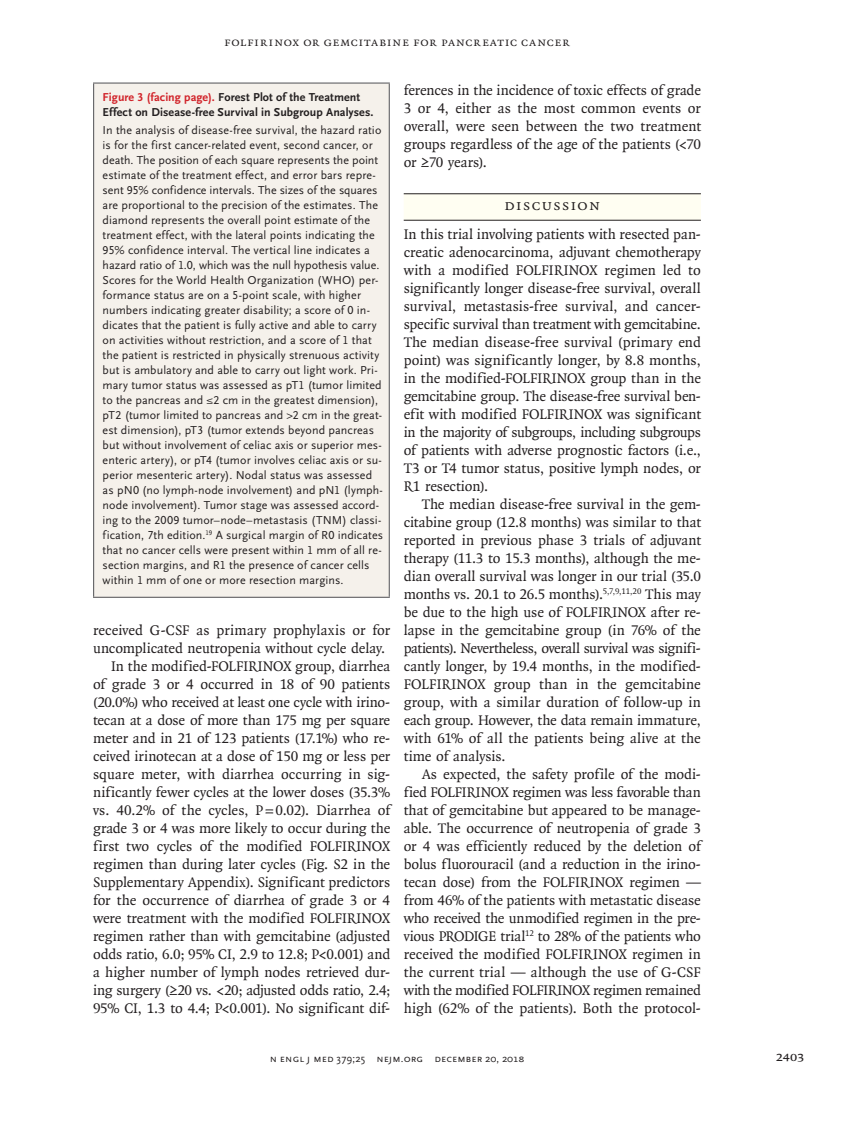
<style>
.page{position:relative;width:851px;height:1134px;background:#fff}
.page>*{position:absolute;margin:0;border:0;box-sizing:border-box;transform-origin:0 0}
.t1{font:15.75px "OTNEJM Quadraat Small Cap";letter-spacing:.075em;color:#231f20}
.t2{font:15px/18px "OTNEJM Quadraat";letter-spacing:-.005em;color:#231f20;text-align:justify}
.t3{font:15px "OTNEJM Quadraat";letter-spacing:.015em;color:#231f20}
.t4{font:14.25px "OTNEJM Quadraat Cap";color:#231f20}
.t5{font:12.75px "OTNEJM Quadraat Small Cap";letter-spacing:.04em;color:#231f20}
.t6{font:12px/15px "OTNEJM Scala Sans LF";letter-spacing:.01em;color:#231f20}
.t7{font:700 12px/15px "OTNEJM Scala Sans LF";letter-spacing:.005em;color:#231f20}
.t8{font:10.8px "OTNEJM Scala Sans LF Cap";letter-spacing:.01em;color:#231f20}
.s1{color:#d1232a}
.s2{font-family:"OTNEJM Scala Sans OSF"}
.s3{font-family:"OTNEJM Scala Sans LF Small Cap"}
</style>
<div class="page">
<div style="left:404px;top:194px;width:296px;height:26px;background:#fffef2"></div>
<hr style="left:404px;top:193px;width:296px;height:1px;background:#231f20">
<hr style="left:404px;top:220px;width:296px;height:1px;background:#231f20">
<div style="left:94px;top:83px;width:295px;height:514px;background:#f5f1eb"></div>
<hr style="left:93px;top:82px;width:297px;height:2px;background:#636366">
<hr style="left:93px;top:84px;width:1px;height:513px;background:#636366">
<hr style="left:388px;top:84px;width:2px;height:513px;background:#636366">
<hr style="left:93px;top:597px;width:297px;height:1px;background:#636366">
<p class="t5" style="left:224px;top:35px;width:347px">FOLFIRINOX or Gemcitabine for Pancreatic Cancer</p>
<p class="t7" style="left:103px;top:90px;width:272px"><span class="s1">Figure 3 (facing page).</span> Forest Plot of the Treatment<br>Effect on Disease-free Survival in Subgroup Analyses.</p>
<p class="t6" style="left:103px;top:123px;width:282px">In the analysis of disease-free survival, the hazard ratio is for the first cancer-related event, second cancer, or death. The position of each square represents the point estimate of the treatment effect, and error bars repre&shy;sent 95% confidence intervals. The sizes of the squares are proportional to the precision of the estimates. The diamond represents the overall point estimate of the treatment effect, with the lateral points indicating the 95% confidence interval. The vertical line indicates a hazard ratio of 1.0, which was the null hypothesis value.<br>Scores for the World Health Organization (WHO) per&shy;formance status are on a 5-point scale, with higher numbers indicating greater disability; a score of 0 in&shy;dicates that the patient is fully active and able to carry on activities without restriction, and a score of 1 that the patient is restricted in physically strenuous activity but is ambulatory and able to carry out light work. Pri&shy;mary tumor status was assessed as pT1 (tumor limited to the pancreas and ≤2 cm in the greatest dimension), pT2 (tumor limited to pancreas and &gt;2 cm in the great&shy;est dimension), pT3 (tumor extends beyond pancreas but without involvement of celiac axis or superior mes&shy;enteric artery), or pT4 (tumor involves celiac axis or su&shy;perior mesenteric artery). Nodal status was assessed as pN0 (no lymph-node involvement) and pN1 (lymph&shy;node involvement). Tumor stage was assessed accord&shy;ing to the 2009 tumor–node–metastasis (TNM) classi&shy;fication, 7th edition.<sup>19</sup> A surgical margin of R0 indicates that no cancer cells were present within 1 mm of all re&shy;section margins, and R1 the presence of cancer cells within 1 mm of one or more resection margins.</p>
<p class="t2" style="left:93px;top:621px;width:299px">received G-CSF as primary prophylaxis or for</p>
<p class="t2" style="left:93px;top:639px;width:294px">uncomplicated neutropenia without cycle delay.</p>
<p class="t2" style="left:111px;top:657px;width:280px">In the modified-FOLFIRINOX group, diarrhea</p>
<p class="t2" style="left:93px;top:675px;width:298px">of grade 3 or 4 occurred in 18 of 90 patients</p>
<p class="t2" style="left:93px;top:693px;width:298px">(20.0%) who received at least one cycle with irino-</p>
<p class="t2" style="left:93px;top:711px;width:298px">tecan at a dose of more than 175 mg per square</p>
<p class="t2" style="left:93px;top:729px;width:298px">meter and in 21 of 123 patients (17.1%) who re-</p>
<p class="t2" style="left:93px;top:747px;width:298px">ceived irinotecan at a dose of 150 mg or less per</p>
<p class="t3" style="left:93px;top:765px;width:298px">square meter, with diarrhea occurring in sig-</p>
<p class="t2" style="left:93px;top:783px;width:298px">nificantly fewer cycles at the lower doses (35.3%</p>
<p class="t2" style="left:93px;top:801px;width:298px">vs. 40.2% of the cycles, P=0.02). Diarrhea of</p>
<p class="t2" style="left:93px;top:819px;width:299px">grade 3 or 4 was more likely to occur during the</p>
<p class="t2" style="left:93px;top:837px;width:298px">first two cycles of the modified FOLFIRINOX</p>
<p class="t2" style="left:93px;top:855px;width:299px">regimen than during later cycles (Fig. S2 in the</p>
<p class="t2" style="left:93px;top:873px;width:299px">Supplementary Appendix). Significant predictors</p>
<p class="t2" style="left:93px;top:891px;width:298px">for the occurrence of diarrhea of grade 3 or 4</p>
<p class="t2" style="left:93px;top:909px;width:298px">were treatment with the modified FOLFIRINOX</p>
<p class="t2" style="left:93px;top:927px;width:298px">regimen rather than with gemcitabine (adjusted</p>
<p class="t2" style="left:93px;top:945px;width:299px">odds ratio, 6.0; 95% CI, 2.9 to 12.8; P&lt;0.001) and</p>
<p class="t2" style="left:93px;top:963px;width:298px">a higher number of lymph nodes retrieved dur-</p>
<p class="t2" style="left:93px;top:981px;width:299px">ing surgery (≥20 vs. &lt;20; adjusted odds ratio, 2.4;</p>
<p class="t2" style="left:93px;top:999px;width:298px">95% CI, 1.3 to 4.4; P&lt;0.001). No significant dif-</p>
<p class="t2" style="left:404px;top:81px;width:299px">ferences in the incidence of toxic effects of grade 3 or 4, either as the most common events or overall, were seen between the two treatment groups regardless of the age of the patients (&lt;70 or ≥70 years).</p>
<p class="t1" style="left:504px;top:196px;width:98px">Discussion</p>
<p class="t2" style="left:404px;top:225px;width:299px">In this trial involving patients with resected pan&shy;creatic adenocarcinoma, adjuvant chemotherapy with a modified FOLFIRINOX regimen led to significantly longer disease-free survival, overall survival, metastasis-free survival, and cancer&shy;specific survival than treatment with gemcitabine.<br>The median disease-free survival (primary end point) was significantly longer, by 8.8 months, in the modified-FOLFIRINOX group than in the gemcitabine group. The disease-free survival ben&shy;efit with modified FOLFIRINOX was significant in the majority of subgroups, including subgroups of patients with adverse prognostic factors (i.e., T3 or T4 tumor status, positive lymph nodes, or R1 resection).</p>
<p class="t2" style="left:403px;top:495px;width:299px;text-indent:18px">The median disease-free survival in the gem&shy;citabine group (12.8 months) was similar to that reported in previous phase 3 trials of adjuvant therapy (11.3 to 15.3 months), although the me&shy;dian overall survival was longer in our trial (35.0 months vs. 20.1 to 26.5 months).<sup>5,7,9,11,20</sup> This may be due to the high use of FOLFIRINOX after re&shy;lapse in the gemcitabine group (in 76% of the patients). Nevertheless, overall survival was signifi&shy;cantly longer, by 19.4 months, in the modified-FOLFIRINOX group than in the gemcitabine group, with a similar duration of follow-up in each group. However, the data remain immature, with 61% of all the patients being alive at the time of analysis.</p>
<p class="t2" style="left:403px;top:765px;width:299px;text-indent:18px">As expected, the safety profile of the modi&shy;fied FOLFIRINOX regimen was less favorable than that of gemcitabine but appeared to be manage&shy;able. The occurrence of neutropenia of grade 3 or 4 was efficiently reduced by the deletion of bolus fluorouracil (and a reduction in the irino&shy;tecan dose) from the FOLFIRINOX regimen — from 46% of the patients with metastatic disease who received the unmodified regimen in the pre&shy;vious PRODIGE trial<sup>12</sup> to 28% of the patients who received the modified FOLFIRINOX regimen in the current trial — although the use of G-CSF with the modified FOLFIRINOX regimen remained high (62% of the patients). Both the protocol-</p>
<p class="t8" style="left:270px;top:1053px;width:256px">n engl j med <span class="s2">379;25</span> nejm.org <span class="s3">December 20, 2018</span></p>
<p class="t4" style="left:775px;top:1048px;width:30px">2403</p>
</div>
